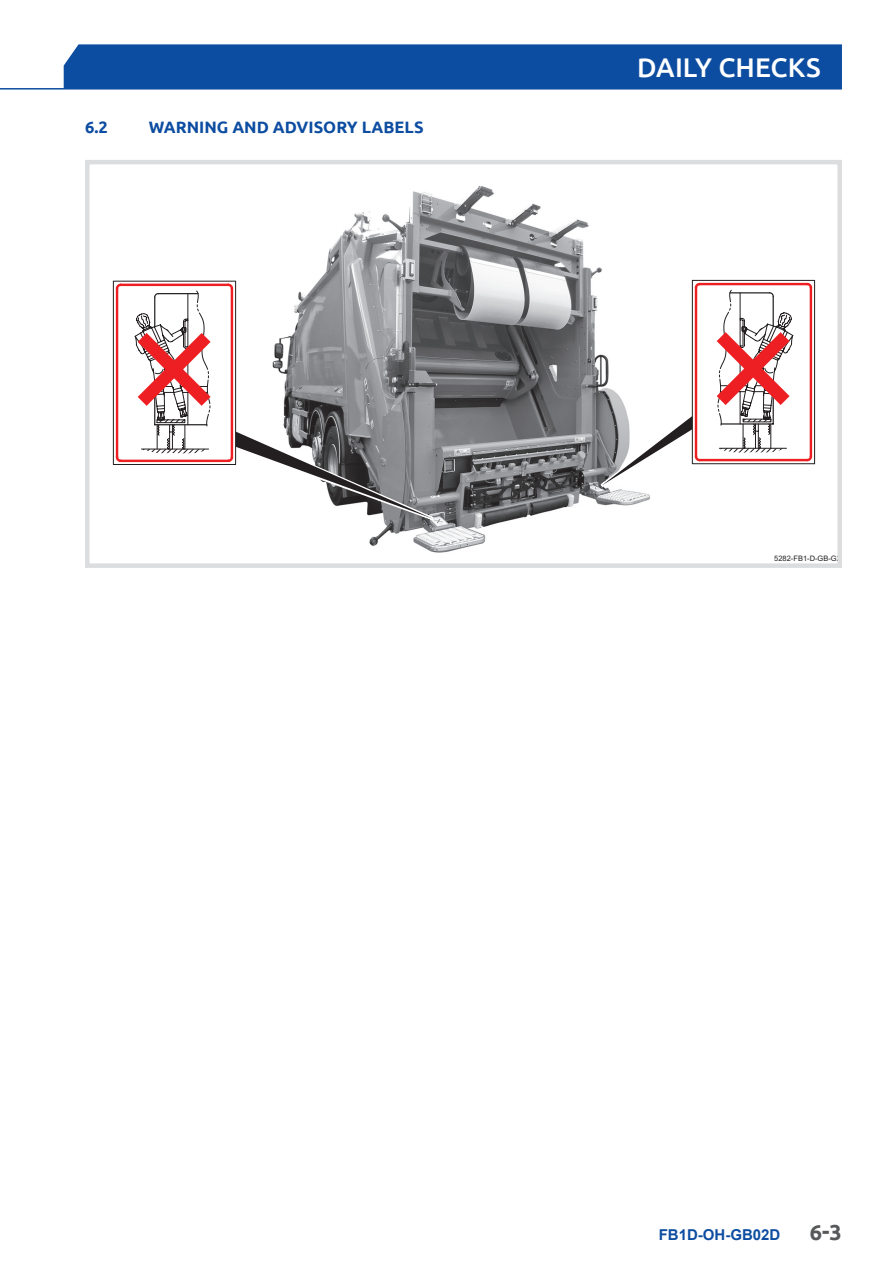
<style>
.page{position:relative;width:893px;height:1263px;background:#fff}
.page>*{position:absolute;margin:0;border:0;box-sizing:border-box;transform-origin:0 0}
.t1{font:500 27px "Ubuntu";color:#fff}
.t2{font:700 21.75px "Ubuntu";color:#57585a}
.t3{font:700 16.5px "Ubuntu";color:#0d4da1}
.t4{font:700 15px "Arial";color:#0d4da1}
.t5{font:7.5px "Arial";color:#231f20}
</style>
<div class="page">
<svg style="left:85px;top:160px;width:757px;height:408px"></svg>
<div style="left:64px;top:44px;width:778px;height:44px;background:#0d4da1"></div>
<hr style="left:0;top:88px;width:842px;height:2px;background:#0d4da1">
<p class="t3" style="left:85px;top:117px;width:24px">6.2</p>
<p class="t3" style="left:149px;top:117px;width:276px">WARNI NG AND ADVISORY LABELS</p>
<h1 class="t1" style="left:637px;top:50px;width:185px">DAILY CH ECKS</h1>
<p class="t5" style="left:774px;top:553px;width:68px">5282-FB1-D-GB-G2</p>
<p class="t4" style="left:659px;top:1224px;width:123px">FB1D-OH-GB02D</p>
<h2 class="t2" style="left:810px;top:1219px;width:34px">6-3</h2>
</div>
